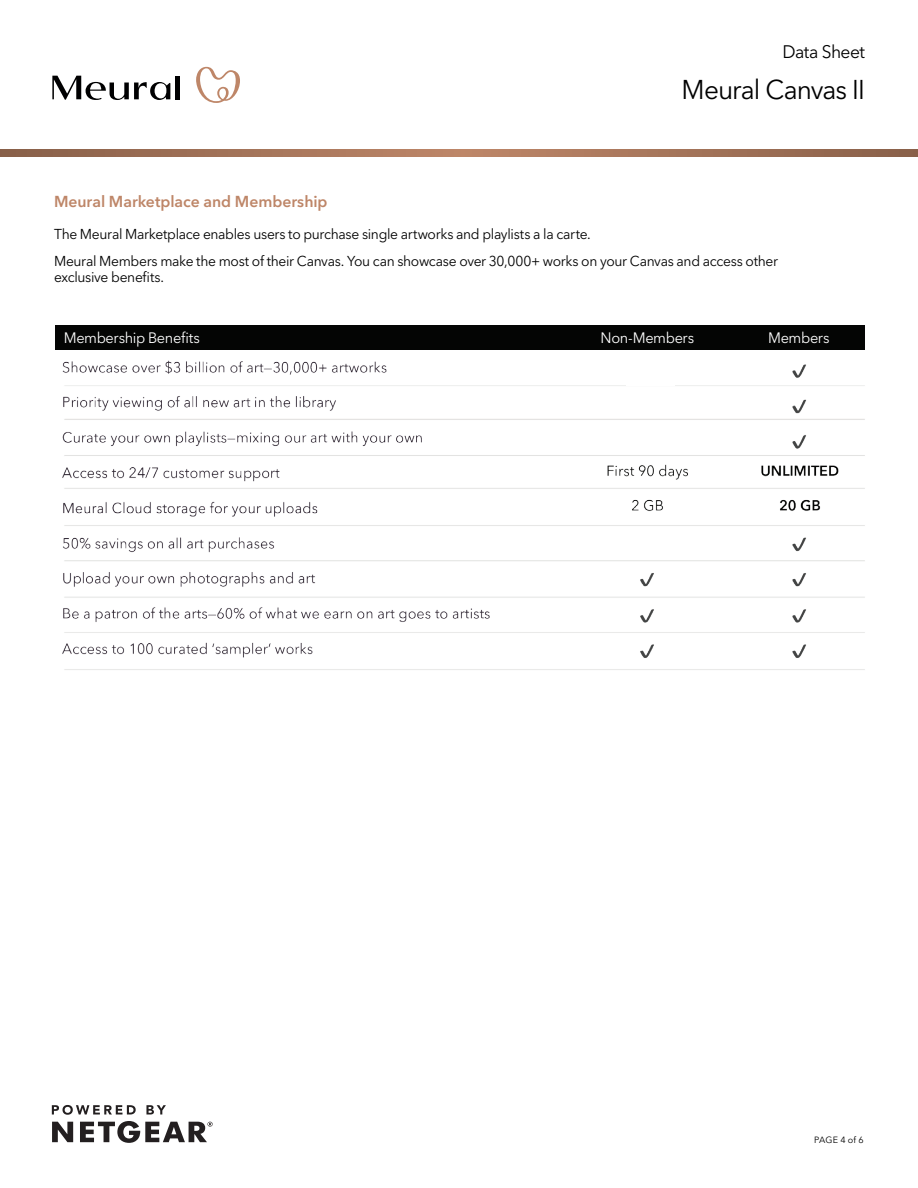
<style>
.page{position:relative;width:918px;height:1188px;background:#fff}
.page>*{position:absolute;margin:0;border:0;box-sizing:border-box;transform-origin:0 0}
.t1{font:27px "Avenir Next LT Pro";letter-spacing:-.035em;color:#000001}
.t2{font:18px "Avenir Next LT Pro";letter-spacing:-.03em;color:#000001}
.t3{font:600 15.75px "Avenir Next LT Pro";color:#be8668}
.t4{font:15px "Avenir Next LT Pro";letter-spacing:-.025em;color:#fff}
.t5{font:14.25px/27px "Avenir Next LT Pro";letter-spacing:-.025em;color:#000001}
.t6{font:9px "Avenir Next LT Pro";letter-spacing:.015em;color:#000001}
</style>
<div class="page">
<svg style="left:0;top:149px;width:918px;height:8px"></svg>
<svg style="left:80px;top:1121px;width:133px;height:22px"></svg>
<svg style="left:52px;top:1122px;width:21px;height:20px"></svg>
<svg style="left:52px;top:1105px;width:84px;height:10px"></svg>
<svg style="left:146px;top:1105px;width:20px;height:10px"></svg>
<div style="left:175px;top:76px;width:5px;height:23px;background:#000001"></div>
<svg style="left:196px;top:67px;width:44px;height:36px"></svg>
<svg style="left:52px;top:76px;width:118px;height:24px"></svg>
<img style="left:55px;top:325px;width:810px;height:345px">
<div style="left:56px;top:326px;width:809px;height:24px;background:#040504"></div>
<div style="left:626px;top:359px;width:49px;height:27px;background:#fff"></div>
<div style="left:626px;top:392px;width:49px;height:26px;background:#fff"></div>
<div style="left:378px;top:459px;width:49px;height:27px;background:#fff"></div>
<div style="left:378px;top:494px;width:49px;height:27px;background:#fff"></div>
<div style="left:626px;top:425px;width:49px;height:27px;background:#fff"></div>
<div style="left:631px;top:529px;width:48px;height:27px;background:#fff"></div>
<p class="t2" style="left:782px;top:41px;width:84px">Data Sheet</p>
<h1 class="t1" style="left:682px;top:73px;width:185px">Meural Canvas II</h1>
<p class="t3" style="left:54px;top:192px;width:275px">Meural Marketplace and Membership</p>
<p class="t5" style="left:54px;top:220px;width:726px">The Meural Marketplace enables users to purchase single artworks and playlists a la carte.<br>Meural Members make the most of their Canvas. You can showcase over 30,000+ works on your Canvas and access other</p>
<p class="t5" style="left:54px;top:264px;width:112px">exclusive benefits.</p>
<p class="t4" style="left:64px;top:329px;width:138px">Membership Benefits</p>
<p class="t4" style="left:601px;top:329px;width:95px">Non-Members</p>
<p class="t4" style="left:768px;top:329px;width:63px">Members</p>
<p class="t6" style="left:814px;top:1134px;width:51px">PAGE 4 of 6</p>
</div>
